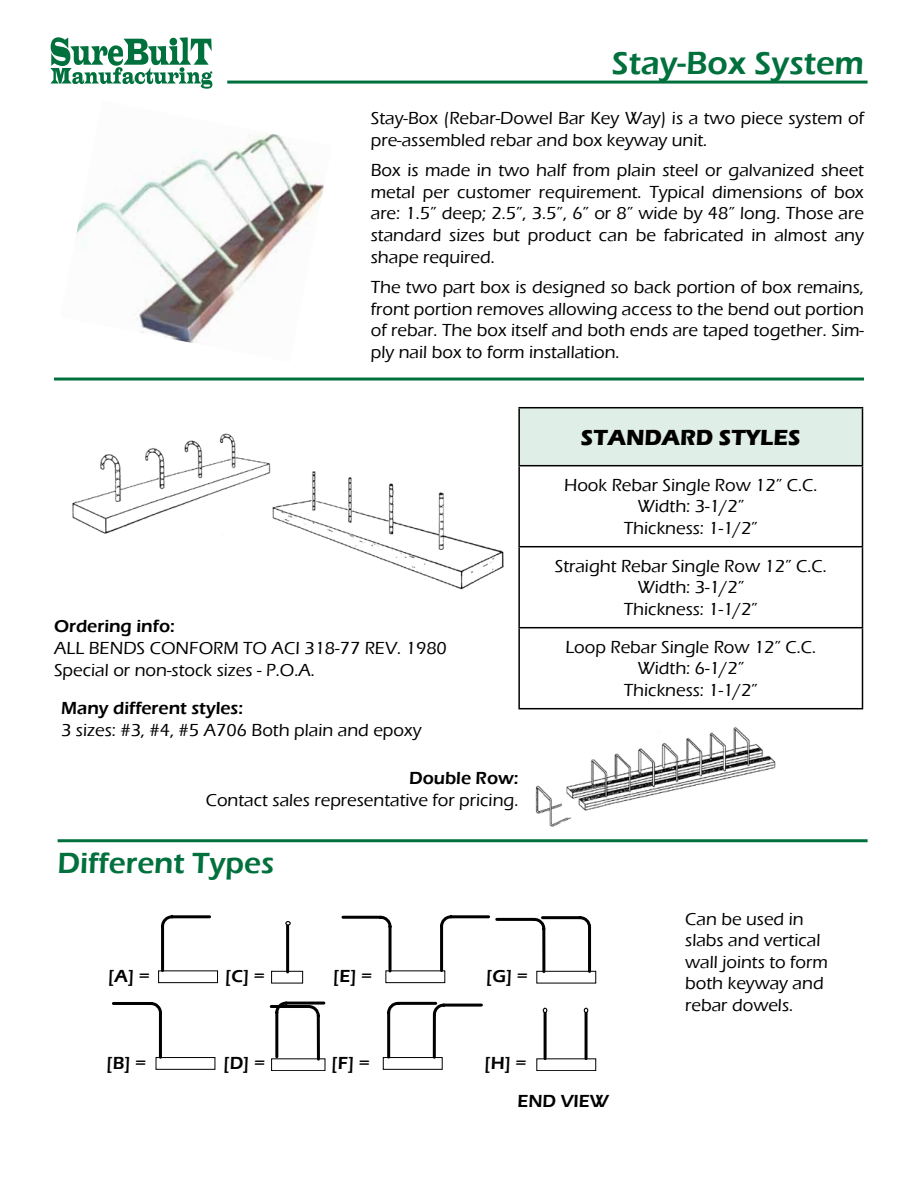
<style>
.page{position:relative;width:918px;height:1188px;background:#fff}
.page>*{position:absolute;margin:0;border:0;box-sizing:border-box;transform-origin:0 0}
.t1{font:600 33px "Eras ITC";color:#00703c}
.t2{font:600 30px "Eras ITC";color:#00703c}
.t3{font:700 22.5px "Eras ITC";color:#000}
.t4{font:500 18px/21.6px "Eras ITC";color:#000}
.t5{font:600 18px/37.3px "Eras ITC";color:#000}
</style>
<div class="page">
<div style="left:519px;top:408px;width:343px;height:58px;background:#e0eee8"></div>
<hr style="left:518px;top:407px;width:345px;height:1px;background:#000">
<hr style="left:518px;top:408px;width:2px;height:57px;background:#000">
<hr style="left:862px;top:408px;width:1px;height:57px;background:#000">
<hr style="left:518px;top:465px;width:345px;height:1px;background:#000">
<hr style="left:518px;top:466px;width:2px;height:80px;background:#000">
<hr style="left:862px;top:466px;width:1px;height:80px;background:#000">
<hr style="left:518px;top:546px;width:345px;height:1px;background:#000">
<hr style="left:518px;top:547px;width:2px;height:80px;background:#000">
<hr style="left:862px;top:547px;width:1px;height:80px;background:#000">
<hr style="left:518px;top:627px;width:345px;height:1px;background:#000">
<hr style="left:518px;top:628px;width:2px;height:80px;background:#000">
<hr style="left:862px;top:628px;width:1px;height:80px;background:#000">
<hr style="left:518px;top:708px;width:345px;height:1px;background:#000">
<hr style="left:58px;top:839px;width:810px;height:3px;background:#00703c">
<svg style="left:50px;top:37px;width:162px;height:52px"></svg>
<div style="left:170px;top:38px;width:7px;height:8px;background:#00703c;border-radius:50%"></div>
<hr style="left:227px;top:81px;width:641px;height:3px;background:#00703c">
<img style="left:76px;top:134px;width:248px;height:209px">
<img style="left:535px;top:727px;width:241px;height:100px">
<hr style="left:54px;top:378px;width:810px;height:3px;background:#00703c">
<img style="left:72px;top:433px;width:199px;height:101px">
<img style="left:272px;top:471px;width:232px;height:119px">
<div style="left:271px;top:1058px;width:54px;height:13px;border:1px solid #000"></div>
<svg style="left:112px;top:915px;width:214px;height:155px"></svg>
<svg style="left:383px;top:915px;width:213px;height:156px"></svg>
<h1 class="t1" style="left:612px;top:44px;width:254px">Stay-Box System</h1>
<p class="t4" style="left:371px;top:107px;width:495px">Stay-Box (Rebar-Dowel Bar Key Way) is a two piece system of pre-assembled rebar and box keyway unit.</p>
<p class="t4" style="left:371px;top:160px;width:495px;text-align:justify">Box is made in two half from plain steel or galvanized sheet metal per customer requirement. Typical dimensions of box are: 1.5” deep; 2.5”, 3.5”, 6” or 8” wide by 48” long. Those are standard sizes but product can be fabricated in almost any shape required.</p>
<p class="t4" style="left:371px;top:277px;width:495px;text-align:justify">The two part box is designed so back portion of box remains, front portion removes allowing access to the bend out portion of rebar. The box itself and both ends are taped together. Sim&shy;ply nail box to form installation.</p>
<p class="t5" style="left:54px;top:608px;width:122px">Ordering info:</p>
<p class="t4" style="left:54px;top:637px;width:394px">ALL BENDS CONFORM TO ACI 318-77 REV. 1980<br>Special or non-stock sizes - P.O.A.</p>
<p class="t5" style="left:61px;top:690px;width:183px">Many different styles:</p>
<p class="t4" style="left:61px;top:719px;width:362px">3 sizes: #3, #4, #5 A706 Both plain and epoxy</p>
<p class="t5" style="left:409px;top:760px;width:111px">Double Row:</p>
<p class="t4" style="left:206px;top:789px;width:314px">Contact sales representative for pricing.</p>
<h2 class="t2" style="left:58px;top:846px;width:218px">Different Types</h2>
<p class="t5" style="left:108px;top:957px;width:43px">[A] =</p>
<p class="t5" style="left:225px;top:957px;width:41px">[C] =</p>
<p class="t5" style="left:333px;top:957px;width:40px">[E] =</p>
<p class="t5" style="left:486px;top:957px;width:43px">[G] =</p>
<p class="t3" style="left:581px;top:424px;width:221px">STANDARD STYLES</p>
<p class="t4" style="left:564px;top:474px;width:255px;text-align:center">Hook Rebar Single Row 12” C.C.<br>Width: 3-1/2”<br>Thickness: 1-1/2”</p>
<p class="t4" style="left:555px;top:555px;width:274px;text-align:center">Straight Rebar Single Row 12” C.C.<br>Width: 3-1/2”<br>Thickness: 1-1/2”</p>
<p class="t4" style="left:565px;top:636px;width:252px;text-align:center">Loop Rebar Single Row 12” C.C.<br>Width: 6-1/2”<br>Thickness: 1-1/2”</p>
<p class="t4" style="left:685px;top:908px;width:144px">Can be used in slabs and vertical wall joints to form both keyway and rebar dowels.</p>
<p class="t5" style="left:107px;top:1045px;width:41px">[B] =</p>
<p class="t5" style="left:224px;top:1045px;width:43px">[D] =</p>
<p class="t5" style="left:332px;top:1045px;width:40px">[F] =</p>
<p class="t5" style="left:517px;top:1045px;width:93px;text-indent:-33px">[H] =<br>END VIEW</p>
</div>
